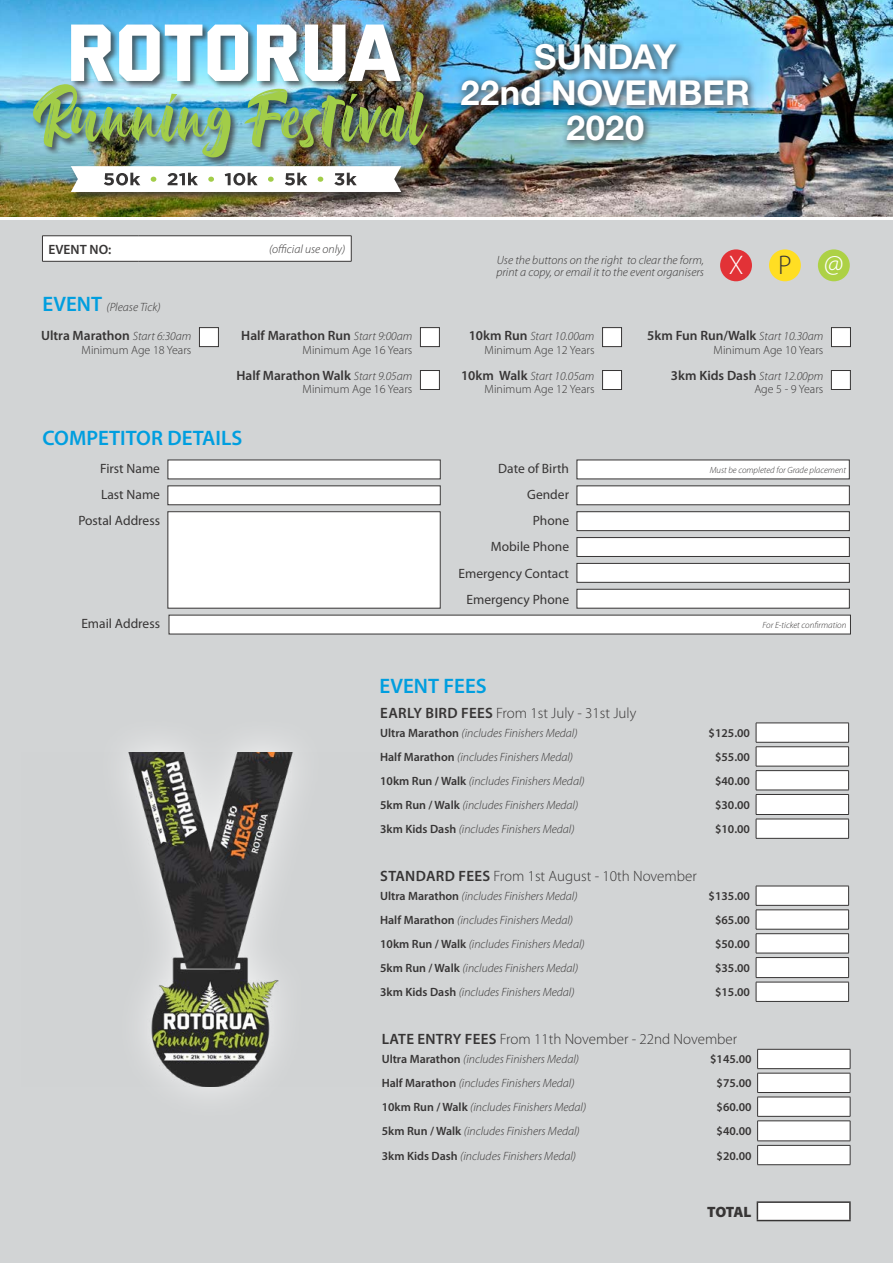
<style>
.page{position:relative;width:893px;height:1263px;background:#fff}
.page>*{position:absolute;margin:0;border:0;box-sizing:border-box;transform-origin:0 0}
.t1{font:700 34.5px/35.2px "Helvetica Neue LT Std";letter-spacing:.005em;color:#fff;text-align:center}
.t2{font:300 27px "Myriad Pro";color:#373535}
.t3{font:300 27px "Myriad Pro";color:#fff}
.t4{font:600 21px "Myriad Pro";color:#009edf}
.t5{font:300 15px "Myriad Pro";color:#373535}
.t6{font:900 15px "Myriad Pro";letter-spacing:-.03em;color:#373535}
.t7{font:600 13.5px "Myriad Pro";color:#373535}
.t8{font:13.5px/26.2px "Myriad Pro";color:#373535;text-align:right}
.t9{font:italic 300 12px/12px "Myriad Pro";color:#373535}
.t10{font:300 12px/13.5px "Myriad Pro";color:#373535;text-align:right}
.t11{font:600 12px "Myriad Pro";color:#373535}
.t12{font:italic 300 9px "Myriad Pro";color:#373535}
.s1{font-weight:600;font-style:normal;font-size:21px;color:#009edf}
.s2{font-weight:300;font-style:italic;font-size:12px}
.s3{color:#fff}
.s4{font-weight:600;font-size:13.5px}
.s5{font-style:italic}
.s6{font-weight:600}
.s7{font-weight:600;font-style:normal}
</style>
<div class="page">
<div style="left:0;top:220px;width:893px;height:1043px;background:#d2d4d5"></div>
<svg style="left:42px;top:236px;width:310px;height:26px;background:#f7f7f7"></svg>
<hr style="left:138px;top:261px;width:213px;height:1px;background:#373535">
<div style="left:420px;top:328px;width:19px;height:19px;background:#fff"></div>
<div style="left:420px;top:327px;width:20px;height:20px;border:1px solid #373535"></div>
<div style="left:420px;top:370px;width:19px;height:19px;background:#fff"></div>
<div style="left:420px;top:370px;width:20px;height:20px;border:1px solid #373535"></div>
<div style="left:603px;top:328px;width:18px;height:19px;background:#fff"></div>
<div style="left:602px;top:327px;width:20px;height:20px;border:1px solid #373535"></div>
<div style="left:603px;top:370px;width:18px;height:19px;background:#fff"></div>
<div style="left:602px;top:370px;width:20px;height:20px;border:1px solid #373535"></div>
<div style="left:831px;top:328px;width:19px;height:19px;background:#fff"></div>
<div style="left:831px;top:327px;width:20px;height:20px;border:1px solid #373535"></div>
<div style="left:168px;top:460px;width:272px;height:19px;background:#fff"></div>
<div style="left:168px;top:486px;width:272px;height:19px;background:#fff"></div>
<div style="left:168px;top:486px;width:272px;height:19px;border:1px solid #373535"></div>
<div style="left:168px;top:512px;width:272px;height:96px;background:#fff"></div>
<div style="left:168px;top:511px;width:272px;height:97px;border:1px solid #373535"></div>
<div style="left:169px;top:615px;width:681px;height:19px;background:#fff"></div>
<div style="left:577px;top:460px;width:272px;height:19px;background:#fff"></div>
<div style="left:577px;top:486px;width:272px;height:19px;background:#fff"></div>
<div style="left:577px;top:486px;width:273px;height:19px;border:1px solid #373535"></div>
<div style="left:577px;top:537px;width:272px;height:19px;background:#fff"></div>
<div style="left:577px;top:537px;width:273px;height:20px;border:1px solid #373535"></div>
<div style="left:577px;top:512px;width:272px;height:19px;background:#fff"></div>
<div style="left:577px;top:511px;width:273px;height:20px;border:1px solid #373535"></div>
<div style="left:577px;top:563px;width:272px;height:19px;background:#fff"></div>
<div style="left:577px;top:563px;width:273px;height:19px;border:1px solid #373535"></div>
<div style="left:577px;top:589px;width:272px;height:19px;background:#fff"></div>
<div style="left:577px;top:589px;width:273px;height:19px;border:1px solid #373535"></div>
<div style="left:720px;top:249px;width:32px;height:32px;background:#e23237;border-radius:50%"></div>
<div style="left:769px;top:249px;width:32px;height:32px;background:#ffde23;border-radius:50%"></div>
<div style="left:818px;top:249px;width:32px;height:32px;background:#add145;border-radius:50%"></div>
<hr style="left:756px;top:838px;width:93px;height:1px;background:#373535">
<svg style="left:756px;top:723px;width:93px;height:115px;background:#eaeaea"></svg>
<hr style="left:756px;top:766px;width:93px;height:1px;background:#373535">
<hr style="left:756px;top:770px;width:93px;height:1px;background:#373535">
<div style="left:757px;top:1202px;width:93px;height:18px;background:#fff"></div>
<hr style="left:757px;top:1201px;width:94px;height:2px;background:#373535">
<svg style="left:757px;top:1203px;width:1px;height:17px"></svg>
<svg style="left:849px;top:1203px;width:2px;height:17px"></svg>
<hr style="left:757px;top:1220px;width:94px;height:1px;background:#373535">
<div style="left:199px;top:328px;width:19px;height:19px;background:#fff"></div>
<div style="left:199px;top:327px;width:20px;height:20px;border:1px solid #373535"></div>
<div style="left:831px;top:370px;width:19px;height:19px;background:#fff"></div>
<div style="left:831px;top:370px;width:20px;height:20px;border:1px solid #373535"></div>
<hr style="left:756px;top:1001px;width:93px;height:1px;background:#373535">
<svg style="left:756px;top:886px;width:93px;height:115px;background:#eaeaea"></svg>
<hr style="left:756px;top:929px;width:93px;height:1px;background:#373535">
<hr style="left:756px;top:933px;width:93px;height:1px;background:#373535">
<img style="left:0;top:0;width:893px;height:217px">
<div style="left:455px;top:38px;width:302px;height:112px;background:#373535;opacity:.65"></div>
<div style="left:32px;top:24px;width:404px;height:177px;background:#373535;opacity:.75"></div>
<img style="left:33px;top:25px;width:395px;height:133px">
<svg style="left:71px;top:166px;width:330px;height:26px"></svg>
<svg style="left:757px;top:1049px;width:94px;height:116px;background:#e6e6e7"></svg>
<hr style="left:757px;top:1092px;width:93px;height:1px;background:#373535">
<hr style="left:757px;top:1097px;width:93px;height:1px;background:#373535">
<img style="left:128px;top:753px;width:165px;height:333px">
<p class="t7" style="left:48px;top:240px;width:64px">EVENT NO:</p>
<p class="t9" style="left:269px;top:243px;width:77px">(official use only)</p>
<p class="t9" style="left:43px;top:301px;width:120px"><span class="s1">EVENT</span> (Please Tick)</p>
<p class="t7" style="left:41px;top:327px;width:152px">Ultra Marathon <span class="s2">Start 6:30am</span></p>
<p class="t10" style="left:81px;top:343px;width:111px">Minimum Age 18 Years</p>
<p class="t7" style="left:241px;top:327px;width:173px">Half Marathon Run <span class="s2">Start 9:00am</span></p>
<p class="t10" style="left:302px;top:343px;width:111px">Minimum Age 16 Years</p>
<p class="t7" style="left:236px;top:367px;width:177px">Half Marathon Walk <span class="s2">Start 9.05am</span></p>
<p class="t10" style="left:302px;top:383px;width:111px">Minimum Age 16 Years</p>
<h3 class="t4" style="left:43px;top:424px;width:201px">COMPETITOR DETAILS</h3>
<p class="t8" style="left:78px;top:455px;width:83px">First Name<br>Last Name<br>Postal Address</p>
<p class="t8" style="left:81px;top:610px;width:80px">Email Address</p>
<h1 class="t1" style="left:460px;top:39px;width:291px">SUNDAY<br>22nd NOVEMBER<br>2020</h1>
<p class="t9" style="left:496px;top:254px;width:209px">Use the buttons on the right to clear the form, print a copy, or email it to the event organisers</p>
<h2 class="t3" style="left:729px;top:249px;width:16px">X</h2>
<h2 class="t2" style="left:778px;top:249px;width:67px">P <span class="s3">@</span></h2>
<p class="t10" style="left:469px;top:329px;width:127px"><span class="s4">10km Run</span> <span class="s5">Start 10.00am<br></span>Minimum Age 12 Years</p>
<p class="t10" style="left:461px;top:369px;width:135px"><span class="s4">10km Walk</span> <span class="s5">Start 10.05am<br></span>Minimum Age 12 Years</p>
<p class="t8" style="left:459px;top:455px;width:112px">Date of Birth<br>Gender<br>Phone<br>Mobile Phone<br>Emergency Contact<br>Emergency Phone</p>
<p class="t7" style="left:647px;top:327px;width:178px">5km Fun Run/Walk <span class="s2">Start 10.30am</span></p>
<p class="t10" style="left:671px;top:336px;width:154px;line-height:26.2px">Minimum Age 10 Years<br><span class="s4">3km Kids Dash</span> <span class="s5">Start 12.00pm</span></p>
<p class="t10" style="left:754px;top:383px;width:71px">Age 5 - 9 Years</p>
<p class="t12" style="left:710px;top:464px;width:138px">Must be completed for Grade placement</p>
<p class="t12" style="left:763px;top:620px;width:85px">For E-ticket confirmation</p>
<h3 class="t4" style="left:379px;top:672px;width:109px">EVENT FEES</h3>
<p class="t5" style="left:380px;top:704px;width:257px"><span class="s6">EARLY BIRD FEES</span> From 1st July - 31st July</p>
<p class="t9" style="left:380px;top:727px;width:199px"><span class="s7">Ultra Marathon</span> (includes Finishers Medal)</p>
<p class="t11" style="left:709px;top:725px;width:43px">$125.00</p>
<p class="t9" style="left:380px;top:751px;width:194px"><span class="s7">Half Marathon</span> (includes Finishers Medal)</p>
<p class="t11" style="left:715px;top:749px;width:36px">$55.00</p>
<p class="t9" style="left:380px;top:775px;width:206px"><span class="s7">10km Run / Walk</span> (includes Finishers Medal)</p>
<p class="t11" style="left:715px;top:773px;width:36px">$40.00</p>
<p class="t9" style="left:380px;top:799px;width:200px"><span class="s7">5km Run / Walk</span> (includes Finishers Medal)</p>
<p class="t11" style="left:715px;top:797px;width:36px">$30.00</p>
<p class="t9" style="left:380px;top:823px;width:196px"><span class="s7">3km Kids Dash</span> (includes Finishers Medal)</p>
<p class="t11" style="left:715px;top:821px;width:36px">$10.00</p>
<p class="t5" style="left:380px;top:867px;width:318px"><span class="s6">STANDARD FEES</span> From 1st August - 10th November</p>
<p class="t9" style="left:380px;top:890px;width:199px"><span class="s7">Ultra Marathon</span> (includes Finishers Medal)</p>
<p class="t11" style="left:709px;top:888px;width:43px">$135.00</p>
<p class="t9" style="left:380px;top:914px;width:194px"><span class="s7">Half Marathon</span> (includes Finishers Medal)</p>
<p class="t11" style="left:715px;top:912px;width:36px">$65.00</p>
<p class="t9" style="left:380px;top:938px;width:206px"><span class="s7">10km Run / Walk</span> (includes Finishers Medal)</p>
<p class="t11" style="left:715px;top:936px;width:36px">$50.00</p>
<p class="t9" style="left:380px;top:962px;width:200px"><span class="s7">5km Run / Walk</span> (includes Finishers Medal)</p>
<p class="t11" style="left:715px;top:960px;width:36px">$35.00</p>
<p class="t9" style="left:380px;top:986px;width:196px"><span class="s7">3km Kids Dash</span> (includes Finishers Medal)</p>
<p class="t11" style="left:715px;top:984px;width:36px">$15.00</p>
<p class="t5" style="left:382px;top:1030px;width:357px"><span class="s6">LATE ENTRY FEES</span> From 11th November - 22nd November</p>
<p class="t9" style="left:382px;top:1053px;width:199px"><span class="s7">Ultra Marathon</span> (includes Finishers Medal)</p>
<p class="t11" style="left:710px;top:1052px;width:43px">$145.00</p>
<p class="t9" style="left:382px;top:1077px;width:194px"><span class="s7">Half Marathon</span> (includes Finishers Medal)</p>
<p class="t11" style="left:717px;top:1076px;width:36px">$75.00</p>
<p class="t9" style="left:382px;top:1101px;width:206px"><span class="s7">10km Run / Walk</span> (includes Finishers Medal)</p>
<p class="t11" style="left:717px;top:1099px;width:36px">$60.00</p>
<p class="t9" style="left:382px;top:1125px;width:200px"><span class="s7">5km Run / Walk</span> (includes Finishers Medal)</p>
<p class="t11" style="left:717px;top:1124px;width:36px">$40.00</p>
<p class="t9" style="left:382px;top:1149px;width:196px"><span class="s7">3km Kids Dash</span> (includes Finishers Medal)</p>
<p class="t11" style="left:717px;top:1148px;width:36px">$20.00</p>
<p class="t6" style="left:707px;top:1202px;width:46px">TOTAL</p>
</div>
